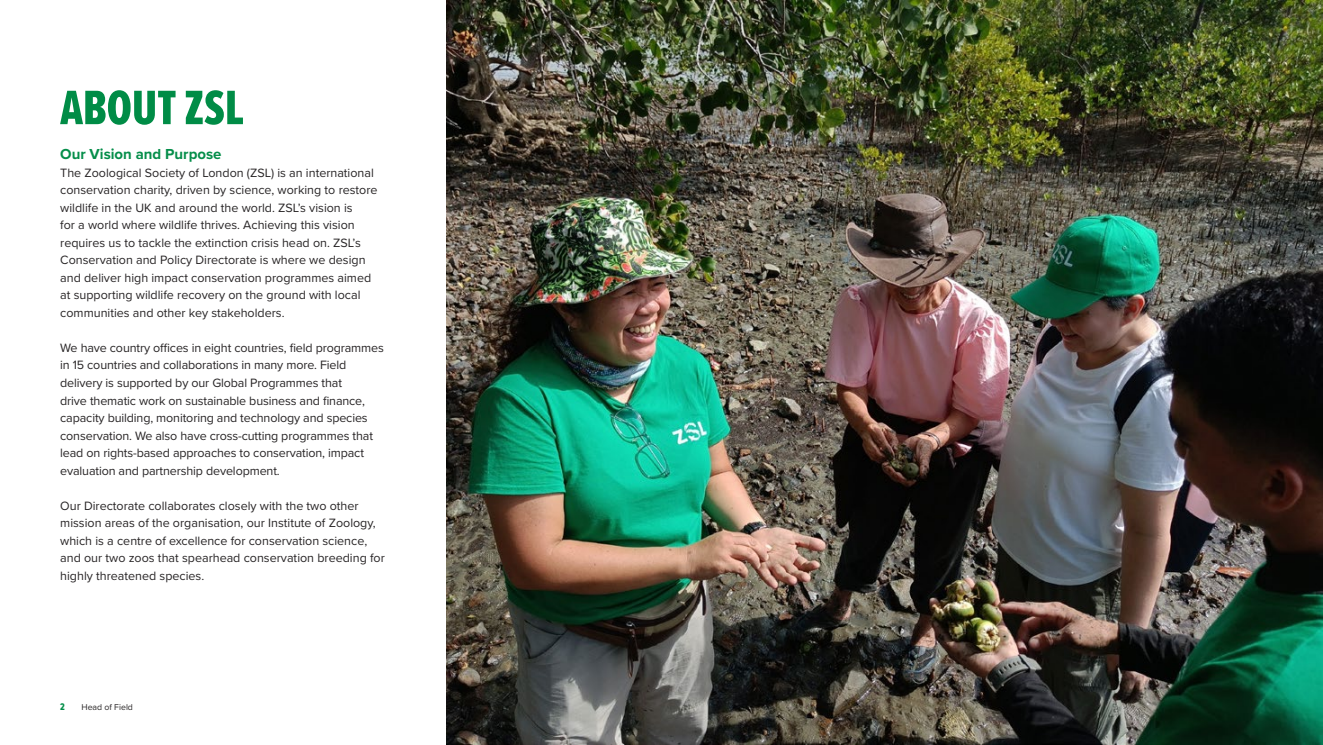
<style>
.page{position:relative;width:1323px;height:745px;background:#fff}
.page>*{position:absolute;margin:0;border:0;box-sizing:border-box;transform-origin:0 0}
.t1{font:50px "Proxima Nova Ex Cn Extrabld";color:#008c46}
.t2{font:700 15px "Proxima Nova";color:#058e4a}
.t3{font:12.5px/17.5px "Proxima Nova";color:#282526}
.t4{font:10px "Proxima Nova Ex Cn Extrabld";color:#058e4a}
.t5{font:8.75px "Proxima Nova";color:#282526}
</style>
<div class="page">
<img style="left:446px;top:0;width:877px;height:744px">
<h2 class="t1" style="left:60px;top:71px;width:185px">ABOUT ZSL</h2>
<h4 class="t2" style="left:60px;top:143px;width:163px">Our Vision and Purpose</h4>
<p class="t3" style="left:60px;top:163px;width:319px">The Zoological Society of London (ZSL) is an international conservation charity, driven by science, working to restore wildlife in the UK and around the world. ZSL’s vision is<br>for a world where wildlife thrives. Achieving this vision requires us to tackle the extinction crisis head on. ZSL’s Conservation and Policy Directorate is where we design and deliver high impact conservation programmes aimed at supporting wildlife recovery on the ground with local communities and other key stakeholders.</p>
<p class="t3" style="left:60px;top:338px;width:325px">We have country offices in eight countries, field programmes in 15 countries and collaborations in many more. Field delivery is supported by our Global Programmes that<br>drive thematic work on sustainable business and finance, capacity building, monitoring and technology and species conservation. We also have cross-cutting programmes that lead on rights-based approaches to conservation, impact evaluation and partnership development.</p>
<p class="t3" style="left:60px;top:496px;width:326px">Our Directorate collaborates closely with the two other mission areas of the organisation, our Institute of Zoology, which is a centre of excellence for conservation science, and our two zoos that spearhead conservation breeding for highly threatened species.</p>
<p class="t4" style="left:60px;top:699px;width:6px">2</p>
<p class="t5" style="left:81px;top:700px;width:53px">Head of Field</p>
</div>
